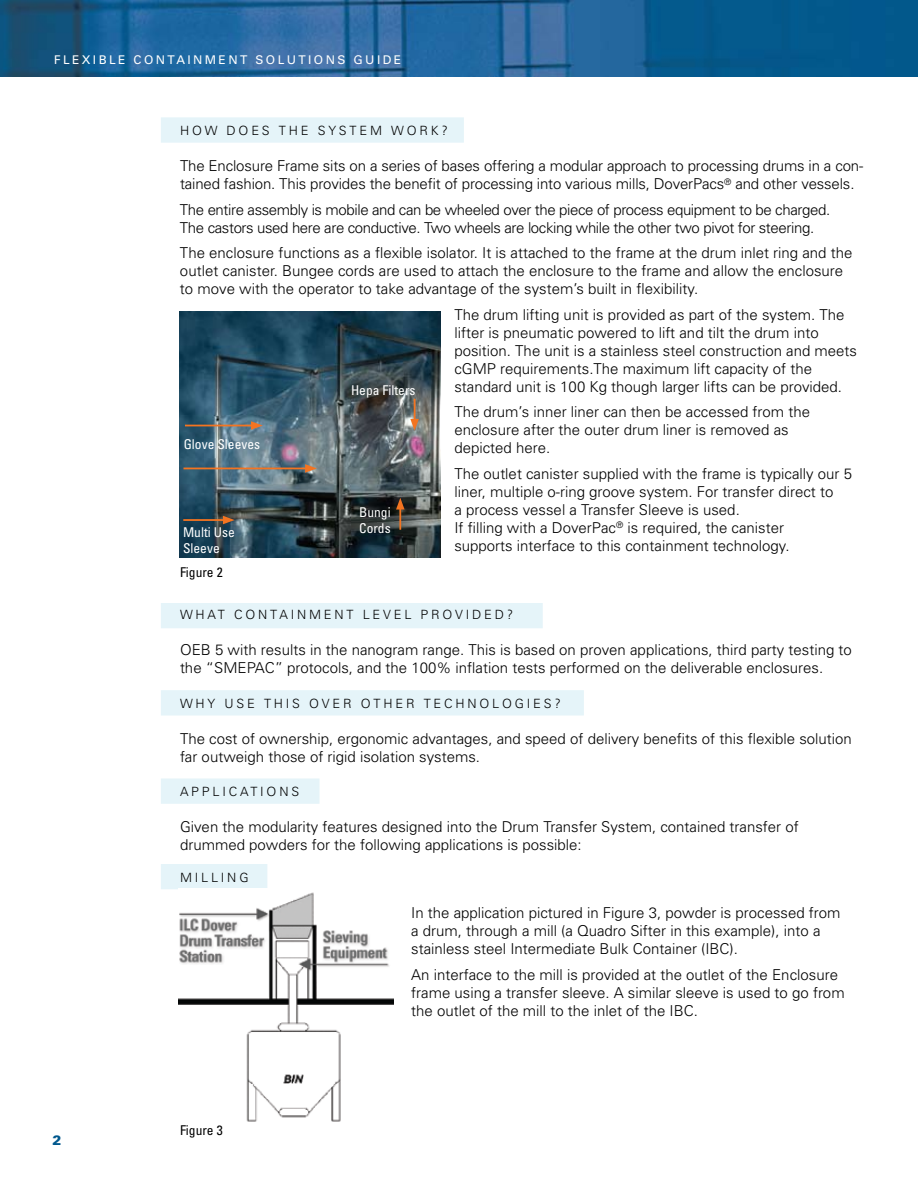
<style>
.page{position:relative;width:918px;height:1188px;background:#fff}
.page>*{position:absolute;margin:0;border:0;box-sizing:border-box;transform-origin:0 0}
.t1{font:300 15px/18px "Univers";color:#000}
.t2{font:300 15px/18px "Univers";letter-spacing:-.025em;color:#000}
.t3{font:condensed 13.5px/16.2px "Univers";color:#fff}
.t4{font:condensed 13.5px "Univers";color:#000}
.t5{font:900 13.5px "Univers";color:#00588d}
.t6{font:300 12.75px "Univers";letter-spacing:.22em;color:#000}
.t7{font:12px "Univers";letter-spacing:.2em;color:#fff}
</style>
<div class="page">
<img style="left:0;top:0;width:918px;height:76px">
<div style="left:161px;top:778px;width:159px;height:26px;background:#e5f4f9;border:2px solid #e5f4f9"></div>
<div style="left:161px;top:864px;width:106px;height:25px;background:#e5f4f9;border:2px solid #e5f4f9"></div>
<div style="left:161px;top:690px;width:423px;height:26px;background:#e5f4f9;border:2px solid #e5f4f9"></div>
<div style="left:161px;top:603px;width:382px;height:25px;background:#e5f4f9"></div>
<div style="left:161px;top:117px;width:303px;height:26px;background:#e5f4f9"></div>
<img style="left:179px;top:892px;width:214px;height:230px">
<img style="left:180px;top:311px;width:261px;height:247px">
<hr style="left:185px;top:425px;width:69px;height:1px;background:#f37421">
<svg style="left:251px;top:421px;width:12px;height:9px"></svg>
<hr style="left:184px;top:468px;width:124px;height:1px;background:#f37421">
<svg style="left:305px;top:464px;width:12px;height:9px"></svg>
<hr style="left:183px;top:519px;width:43px;height:2px;background:#f37421">
<svg style="left:223px;top:516px;width:12px;height:8px"></svg>
<hr style="left:399px;top:506px;width:2px;height:24px;background:#f37421">
<svg style="left:396px;top:498px;width:9px;height:12px"></svg>
<hr style="left:414px;top:399px;width:2px;height:23px;background:#f37421">
<svg style="left:410px;top:419px;width:9px;height:12px"></svg>
<p class="t7" style="left:54px;top:52px;width:19px">FLEXIBLE</p>
<p class="t7" style="left:134px;top:52px;width:269px">CONTAINMENT SOLUTIONS GUID E</p>
<p class="t6" style="left:180px;top:123px;width:269px">Ho w do es th e syst em wo rk?</p>
<p class="t1" style="left:180px;top:156px;width:685px">The Enclosure Frame sits on a series of bases offering a modular approach to processing drums in a con&shy;tained fashion. This provides the benefit of processing into various mills, DoverPacs<sup>®</sup> and other vessels.</p>
<p class="t2" style="left:180px;top:200px;width:652px">The entire assembly is mobile and can be wheeled over the piece of process equipment to be charged.<br>The castors used here are conductive. Two wheels are locking while the other two pivot for steering.</p>
<p class="t1" style="left:180px;top:243px;width:674px">The enclosure functions as a flexible isolator. It is attached to the frame at the drum inlet ring and the outlet canister. Bungee cords are used to attach the enclosure to the frame and allow the enclosure to move with the operator to take advantage of the system’s built in flexibility.</p>
<p class="t1" style="left:454px;top:305px;width:404px">The drum lifting unit is provided as part of the system. The lifter is pneumatic powered to lift and tilt the drum into position. The unit is a stainless steel construction and meets cGM P requirements.The maximum lift capacity of the standard unit is 100 Kg though larger lifts can be provided.</p>
<p class="t1" style="left:454px;top:402px;width:357px">The drum’s inner liner can then be accessed from the enclosure after the outer drum liner is removed as depicted here.</p>
<p class="t1" style="left:454px;top:464px;width:399px">The outlet canister supplied with the frame is typically our 5 liner, multiple o-ring groove system. For transfer direct to<br>a process vessel a Transfer Sleeve is used.<br>If filling with a DoverPac<sup>®</sup> is required, the canister<br>supports interface to this containment technology.</p>
<p class="t3" style="left:351px;top:382px;width:66px">Hepa Filters</p>
<p class="t3" style="left:184px;top:436px;width:78px">Glove Sleeves</p>
<p class="t3" style="left:359px;top:504px;width:33px">Bungi<br>Cords</p>
<p class="t3" style="left:183px;top:524px;width:53px">Multi Use<br>Sleeve</p>
<p class="t4" style="left:180px;top:564px;width:44px">Figure 2</p>
<p class="t5" style="left:52px;top:1131px;width:11px">2</p>
<p class="t6" style="left:180px;top:607px;width:13px">What</p>
<p class="t6" style="left:234px;top:607px;width:281px">co nta inment level p ro vid ed ?</p>
<p class="t1" style="left:180px;top:641px;width:673px">OE B 5 with results in the nanogram range. This is based on proven applications, third party testing to the “SME PAC” protocols, and the 100% inflation tests performed on the deliverable enclosures.</p>
<p class="t6" style="left:180px;top:696px;width:192px">Wh y use th is over oth</p>
<p class="t6" style="left:395px;top:696px;width:167px">er t ech no log ies ?</p>
<p class="t1" style="left:180px;top:729px;width:673px">The cost of ownership, ergonomic advantages, and speed of delivery benefits of this flexible solution far outweigh those of rigid isolation systems.</p>
<p class="t6" style="left:180px;top:784px;width:59px">App licat</p>
<p class="t6" style="left:260px;top:784px;width:39px">io ns</p>
<p class="t1" style="left:180px;top:818px;width:620px">Given the modularity features designed into the Drum Transfer System, contained transfer of drummed powders for the following applications is possible:</p>
<p class="t6" style="left:180px;top:870px;width:68px">M illing</p>
<p class="t1" style="left:411px;top:903px;width:431px">I n the application pictured in Figure 3, powder is processed from a drum, through a mill (a Quadro Sifter in this example), into a stainless steel I ntermediate Bulk Container (I BC).</p>
<p class="t1" style="left:411px;top:965px;width:435px">An interface to the mill is provided at the outlet of the Enclosure frame using a transfer sleeve. A similar sleeve is used to go from the outlet of the mill to the inlet of the I BC.</p>
<p class="t4" style="left:180px;top:1121px;width:44px">Figure 3</p>
</div>
